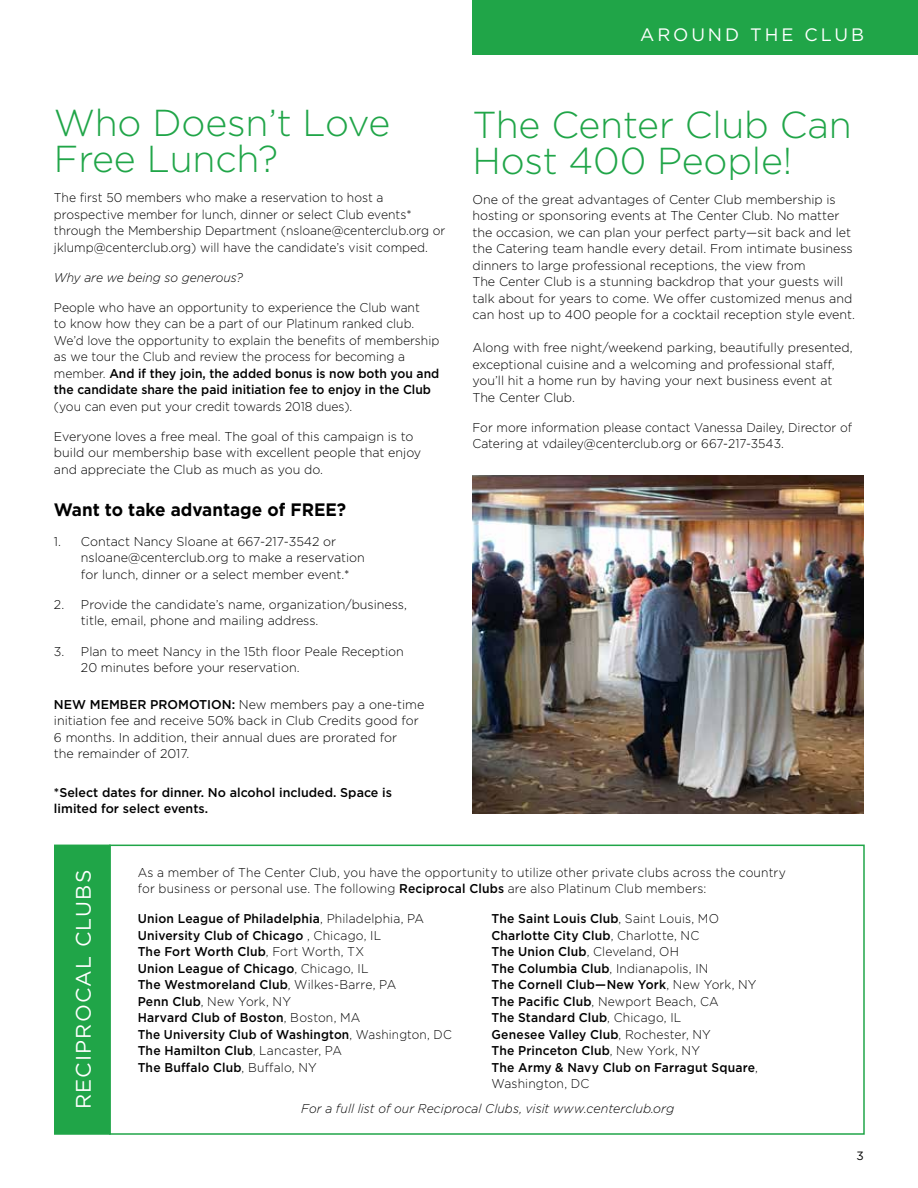
<style>
.page{position:relative;width:918px;height:1188px;background:#fff}
.page>*{position:absolute;margin:0;border:0;box-sizing:border-box;transform-origin:0 0}
.t1{font:300 37.5px/36px "Gotham";letter-spacing:-.005em;color:#20a548}
.t2{font:21px "Gotham";letter-spacing:.055em;color:#fff}
.t3{font:700 18px "Gotham";color:#000;scale:.95 1}
.t4{font:18px "Gotham";letter-spacing:.16em;color:#fff}
.t5{font:300 12.75px/16.5px "Gotham";color:#000}
.t6{font:300 12.75px/16.5px "Gotham";color:#000;scale:.95 1}
.t7{font:500 12.75px/16.5px "Gotham";letter-spacing:.015em;color:#000;scale:.95 1}
.t8{font:italic 300 12.75px "Gotham";color:#000;scale:.95 1}
.t9{font:500 12.75px/15.3px "Gotham";letter-spacing:.015em;color:#000}
.t10{font:12px "Gotham";color:#000}
.s1{font-weight:500}
.s2{font-weight:300}
</style>
<div class="page">
<div style="left:472px;top:0;width:446px;height:54px;background:#20a548"></div>
<img style="left:472px;top:476px;width:392px;height:337px">
<div style="left:55px;top:845px;width:55px;height:289px;background:#20a548"></div>
<div style="left:54px;top:845px;width:57px;height:290px;border:2px solid #20a548"></div>
<div style="left:109px;top:845px;width:756px;height:290px;border:2px solid #20a548"></div>
<h1 class="t1" style="left:54px;top:104px;width:338px">Who Doesn’t Love<br>Free Lunch?</h1>
<p class="t6" style="left:54px;top:189px;width:413px">The first 50 members who make a reservation to host a prospective member for lunch, dinner or select Club events* through the Membership Department (nsloane@centerclub.org or jklump@centerclub.org) will have the candidate’s visit comped.</p>
<p class="t8" style="left:54px;top:269px;width:200px">Why are we being so generous?</p>
<p class="t6" style="left:54px;top:299px;width:407px">People who have an opportunity to experience the Club want<br>to know how they can be a part of our Platinum ranked club.<br>We’d love the opportunity to explain the benefits of membership as we tour the Club and review the process for becoming a member. <span class="s1">And if they join, the added bonus is now both you and the candidate share the paid initiation fee to enjoy in the Club</span></p>
<p class="t6" style="left:54px;top:398px;width:316px">(you can even put your credit towards 2018 dues).</p>
<p class="t5" style="left:54px;top:428px;width:369px">Everyone loves a free meal. The goal of this campaign is to build our membership base with excellent people that enjoy and appreciate the Club as much as you do.</p>
<h3 class="t3" style="left:54px;top:498px;width:309px">Want to take advantage of FREE?</h3>
<p class="t5" style="left:81px;top:533px;width:285px;text-indent:-27px">1. Contact Nancy Sloane at 667-217-3542 or nsloane@centerclub.org to make a reservation for lunch, dinner or a select member event.*</p>
<p class="t5" style="left:81px;top:596px;width:328px;text-indent:-27px">2. Provide the candidate’s name, organization/business, title, email, phone and mailing address.</p>
<p class="t5" style="left:81px;top:642px;width:324px;text-indent:-27px">3. Plan to meet Nancy in the 15th floor Peale Reception<br>20 minutes before your reservation.</p>
<p class="t5" style="left:54px;top:696px;width:372px"><span class="s1">NEW MEMBER PROMOTION:</span> New members pay a one-time initiation fee and receive 50% back in Club Credits good for 6 months. In addition, their annual dues are prorated for<br>the remainder of 2017.</p>
<p class="t9" style="left:54px;top:785px;width:340px">*Select dates for dinner. No alcohol included. Space is limited for select events.</p>
<h3 class="t4" style="left:640px;top:23px;width:225px">AROUND THE CLUB</h3>
<h1 class="t1" style="left:472px;top:106px;width:381px">The Center Club Can<br>Host 400 People!</h1>
<p class="t5" style="left:472px;top:191px;width:384px">One of the great advantages of Center Club membership is hosting or sponsoring events at The Center Club. No matter the occasion, we can plan your perfect party—sit back and let the Catering team handle every detail. From intimate business dinners to large professional receptions, the view from<br>The Center Club is a stunning backdrop that your guests will talk about for years to come. We offer customized menus and can host up to 400 people for a cocktail reception style event.</p>
<p class="t5" style="left:472px;top:339px;width:382px">Along with free night/weekend parking, beautifully presented, exceptional cuisine and a welcoming and professional staff, you’ll hit a home run by having your next business event at The Center Club.</p>
<p class="t6" style="left:472px;top:419px;width:401px">For more information please contact Vanessa Dailey, Director of<br>Catering at vdailey@centerclub.org or 667-217-3543.</p>
<h2 class="t2" style="left:70px;top:1109px;width:241px;rotate:-90deg">RECIPROCAL CLUBS</h2>
<p class="t6" style="left:138px;top:863px;width:684px">As a member of The Center Club, you have the opportunity to utilize other private clubs across the country for business or personal use. The following <span class="s1">Reciprocal Clubs</span> are also Platinum Club members:</p>
<p class="t7" style="left:138px;top:910px;width:332px">Union League of Philadelphia<span class="s2">, Philadelphia, PA </span>University Club of Chicago <span class="s2">, Chicago, IL<br></span>The Fort Worth Club<span class="s2">, Fort Worth, TX<br></span>Union League of Chicago<span class="s2">, Chicago, IL<br></span>The Westmoreland Club<span class="s2">, Wilkes-Barre, PA<br></span>Penn Club<span class="s2">, New York, NY<br></span>Harvard Club of Boston<span class="s2">, Boston, MA<br></span>The University Club of Washington<span class="s2">, Washington, DC </span>The Hamilton Club<span class="s2">, Lancaster, PA<br></span>The Buffalo Club<span class="s2">, Buffalo, NY</span></p>
<p class="t7" style="left:491px;top:910px;width:282px">The Saint Louis Club<span class="s2">, Saint Louis, MO </span>Charlotte City Club<span class="s2">, Charlotte, NC<br></span>The Union Club<span class="s2">, Cleveland, OH<br></span>The Columbia Club<span class="s2">, Indianapolis, IN<br></span>The Cornell Club—New York<span class="s2">, New York, NY </span>The Pacific Club<span class="s2">, Newport Beach, CA<br></span>The Standard Club<span class="s2">, Chicago, IL<br></span>Genesee Valley Club<span class="s2">, Rochester, NY<br></span>The Princeton Club<span class="s2">, New York, NY<br></span>The Army &amp; Navy Club on Farragut Square<span class="s2">, Washington, DC</span></p>
<p class="t8" style="left:301px;top:1100px;width:394px">For a full list of our Reciprocal Clubs, visit www.centerclub.org</p>
<p class="t10" style="left:857px;top:1148px;width:9px">3</p>
</div>
